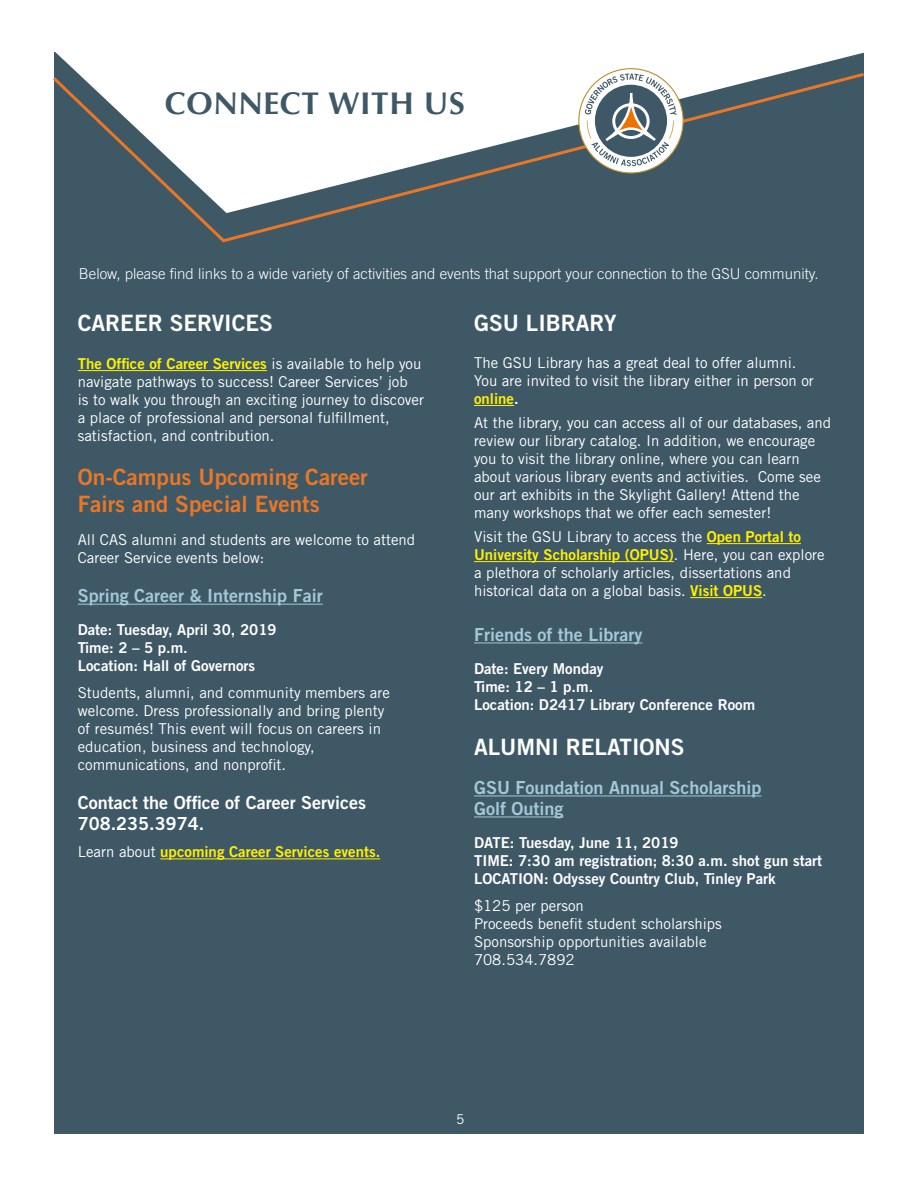
<style>
.page{position:relative;width:918px;height:1188px;background:#fff}
.page>*{position:absolute;margin:0;border:0;box-sizing:border-box;transform-origin:0 0}
.t1{font:700 31.5px "Optima";letter-spacing:.02em;color:#3f5866}
.t2{font:22.5px/27px "Trade Gothic LT Std Bd 2";color:#e97726}
.t3{font:22.5px "Trade Gothic LT Std Bd 2";color:#fff}
.t4{font:18px/21px "Trade Gothic LT Std Bd 2";color:#a3c8d8}
.t5{font:18px/21px "Trade Gothic LT Std Bd 2";color:#fff}
.t6{font:15px/18px "Trade Gothic LT Std";color:#fff}
.t7{font:15px "Trade Gothic LT Std Bd 2";color:#fff}
.t8{font:300 15px "Trade Gothic LT Std";color:#fff}
.t9{font:15px "Trade Gothic LT Std Bd 2";color:#fff101}
.t10{font:13.5px "Trade Gothic LT Std";color:#fff}
.s1{font-family:"Trade Gothic LT Std Bd 2";color:#fff101}
.s2{font-family:"Trade Gothic LT Std Bd 2"}
.s3{font-family:"Trade Gothic LT Std";color:#fff}
</style>
<div class="page">
<div style="left:54px;top:1105px;width:810px;height:29px;background:#3f5866"></div>
<div style="left:54px;top:52px;width:810px;height:1056px;background:#3f5866"></div>
<div style="left:55px;top:52px;width:809px;height:19px;background:#fff"></div>
<svg style="left:53px;top:71px;width:811px;height:172px"></svg>
<hr style="left:78px;top:604px;width:245px;height:1px;background:#a3c8d8">
<hr style="left:160px;top:859px;width:220px;height:1px;background:#fff101">
<hr style="left:78px;top:370px;width:189px;height:1px;background:#fff101">
<svg style="left:578px;top:68px;width:106px;height:106px"></svg>
<hr style="left:474px;top:405px;width:40px;height:1px;background:#fff101">
<hr style="left:707px;top:543px;width:94px;height:1px;background:#fff101">
<hr style="left:474px;top:561px;width:200px;height:1px;background:#fff101">
<hr style="left:690px;top:597px;width:72px;height:1px;background:#fff101">
<hr style="left:474px;top:643px;width:168px;height:1px;background:#a3c8d8">
<hr style="left:474px;top:796px;width:288px;height:1px;background:#a3c8d8">
<hr style="left:474px;top:817px;width:90px;height:1px;background:#a3c8d8">
<p class="t1" style="left:165px;top:85px;width:301px">CONNECT WITH US</p>
<p class="t8" style="left:79px;top:264px;width:741px">Below, please find links to a wide variety of activities and events that support your connection to the GSU community.</p>
<p class="t3" style="left:78px;top:309px;width:197px">CAREER SERVICES</p>
<p class="t3" style="left:474px;top:309px;width:144px">GSU LIBRARY</p>
<p class="t6" style="left:474px;top:353px;width:341px">The GSU Library has a great deal to offer alumni.<br>You are invited to visit the library either in person or <span class="s1">online</span><span class="s2">.</span></p>
<p class="t6" style="left:474px;top:414px;width:359px">At the library, you can access all of our databases, and review our library catalog. In addition, we encourage you to visit the library online, where you can learn about various library events and activities. Come see our art exhibits in the Skylight Gallery! Attend the many workshops that we offer each semester!</p>
<p class="t6" style="left:474px;top:528px;width:352px">Visit the GSU Library to access the <span class="s1">Open Portal to University Scholarship (OPUS)</span>. Here, you can explore a plethora of scholarly articles, dissertations and historical data on a global basis. <span class="s1">Visit OPUS</span>.</p>
<p class="t4" style="left:474px;top:624px;width:170px">Friends of the Library</p>
<p class="t7" style="left:474px;top:659px;width:131px">Date: Every Monday</p>
<p class="t7" style="left:474px;top:677px;width:121px">Time: 12 – 1 p.m.</p>
<p class="t7" style="left:474px;top:695px;width:283px">Location: D2417 Library Conference Room</p>
<p class="t3" style="left:474px;top:733px;width:212px">ALUMNI RELATIONS</p>
<p class="t4" style="left:474px;top:777px;width:289px">GSU Foundation Annual Scholarship<br>Golf Outing</p>
<p class="t7" style="left:474px;top:833px;width:206px">DATE: Tuesday, June 11, 2019</p>
<p class="t7" style="left:474px;top:851px;width:350px">TIME: 7:30 am registration; 8:30 a.m. shot gun start</p>
<p class="t7" style="left:474px;top:869px;width:303px">LOCATION: Odyssey Country Club, Tinley Park</p>
<p class="t6" style="left:474px;top:897px;width:111px">$125 per person</p>
<p class="t6" style="left:474px;top:915px;width:249px">Proceeds benefit student scholarships</p>
<p class="t6" style="left:474px;top:933px;width:234px">Sponsorship opportunities available</p>
<p class="t6" style="left:474px;top:951px;width:102px">708.534.7892</p>
<p class="t6" style="left:78px;top:355px;width:348px"><span class="s1">The Office of Career Services</span> is available to help you navigate pathways to success! Career Services’ job<br>is to walk you through an exciting journey to discover a place of professional and personal fulfillment, satisfaction, and contribution.</p>
<p class="t2" style="left:78px;top:463px;width:291px">On-Campus Upcoming Career<br>Fairs and Special Events</p>
<p class="t6" style="left:78px;top:531px;width:339px">All CAS alumni and students are welcome to attend<br>Career Service events below:</p>
<p class="t4" style="left:78px;top:585px;width:246px">Spring Career &amp; Internship Fair</p>
<p class="t7" style="left:78px;top:621px;width:200px">Date: Tuesday, April 30, 2019</p>
<p class="t7" style="left:78px;top:639px;width:112px">Time: 2 – 5 p.m.</p>
<p class="t7" style="left:78px;top:657px;width:179px">Location: Hall of Governors</p>
<p class="t6" style="left:78px;top:684px;width:314px">Students, alumni, and community members are welcome. Dress professionally and bring plenty of resumés! This event will focus on careers in education, business and technology, communications, and nonprofit.</p>
<p class="t5" style="left:78px;top:792px;width:290px">Contact the Office of Career Services<br>708.235.3974.</p>
<p class="t9" style="left:78px;top:843px;width:304px"><span class="s3">Learn about</span> upcoming Career Services events.</p>
<p class="t10" style="left:456px;top:1111px;width:10px">5</p>
</div>
